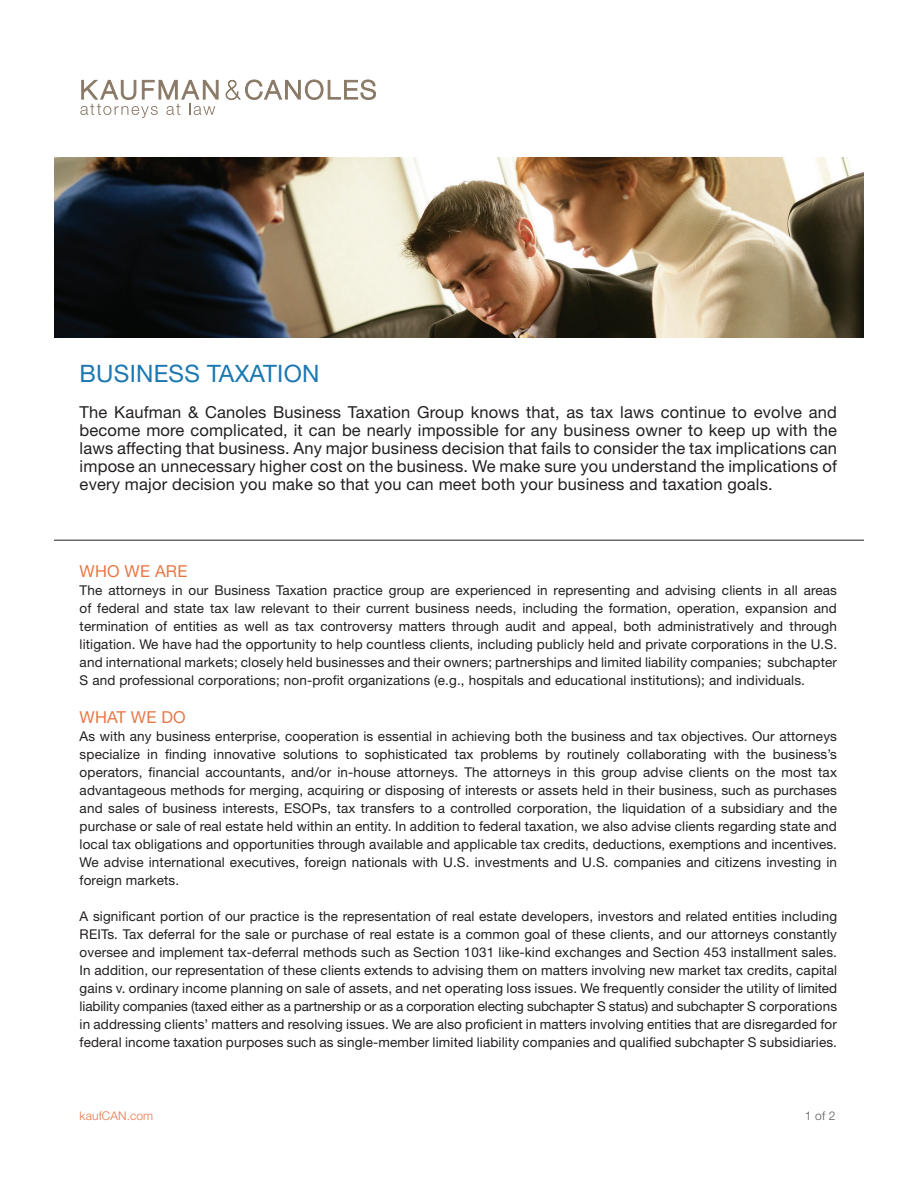
<style>
.page{position:relative;width:918px;height:1188px;background:#fff}
.page>*{position:absolute;margin:0;border:0;box-sizing:border-box;transform-origin:0 0}
.t1{font:24px "Helvetica Neue LT Std";letter-spacing:.01em;color:#1b78b2}
.t2{font:16.5px/18px "Helvetica Neue LT Std";letter-spacing:.01em;color:#231f20;text-align:justify}
.t3{font:16.5px "Helvetica Neue LT Std";letter-spacing:.01em;color:#e67848}
.t4{font:13.5px/18px "Helvetica Neue LT Std";letter-spacing:.01em;color:#231f20;text-align:justify}
.t5{font:300 12px "Helvetica Neue LT Std";letter-spacing:.01em;color:#e67848}
.t6{font:300 12px "Helvetica Neue LT Std";color:#57585a}
</style>
<div class="page">
<svg style="left:226px;top:80px;width:150px;height:20px"></svg>
<svg style="left:80px;top:80px;width:138px;height:38px"></svg>
<hr style="left:54px;top:540px;width:810px;height:1px;background:#231f20">
<img style="left:54px;top:158px;width:810px;height:180px">
<p class="t1" style="left:80px;top:359px;width:241px">BUSINESS TAXATION</p>
<p class="t2" style="left:80px;top:403px;width:759px">The Kaufman &amp; Canoles Business Taxation Group knows that, as tax laws continue to evolve and become more complicated, it can be nearly impossible for any business owner to keep up with the laws affecting that business. Any major business decision that fails to consider the tax implications can impose an unnecessary higher cost on the business. We make sure you understand the implications of every major decision you make so that you can meet both your business and taxation goals.</p>
<p class="t3" style="left:80px;top:561px;width:109px">WHO WE ARE</p>
<p class="t4" style="left:80px;top:581px;width:759px">The attorneys in our Business Taxation practice group are experienced in representing and advising clients in all areas of federal and state tax law relevant to their current business needs, including the formation, operation, expansion and termination of entities as well as tax controversy matters through audit and appeal, both administratively and through litigation. We have had the opportunity to help countless clients, including publicly held and private corporations in the U.S. and international markets; closely held businesses and their owners; partnerships and limited liability companies; subchapter S and professional corporations; non-profit organizations (e.g., hospitals and educational institutions); and individuals.</p>
<p class="t3" style="left:80px;top:707px;width:108px">WHAT WE DO</p>
<p class="t4" style="left:80px;top:727px;width:759px">As with any business enterprise, cooperation is essential in achieving both the business and tax objectives. Our attorneys specialize in finding innovative solutions to sophisticated tax problems by routinely collaborating with the business’s operators, financial accountants, and/or in-house attorneys. The attorneys in this group advise clients on the most tax advantageous methods for merging, acquiring or disposing of interests or assets held in their business, such as purchases and sales of business interests, ESOPs, tax transfers to a controlled corporation, the liquidation of a subsidiary and the purchase or sale of real estate held within an entity. In addition to federal taxation, we also advise clients regarding state and local tax obligations and opportunities through available and applicable tax credits, deductions, exemptions and incentives.<br>We advise international executives, foreign nationals with U.S. investments and U.S. companies and citizens investing in foreign markets.</p>
<p class="t4" style="left:80px;top:907px;width:759px">A significant portion of our practice is the representation of real estate developers, investors and related entities including REITs. Tax deferral for the sale or purchase of real estate is a common goal of these clients, and our attorneys constantly oversee and implement tax-deferral methods such as Section 1031 like-kind exchanges and Section 453 installment sales.<br>In addition, our representation of these clients extends to advising them on matters involving new market tax credits, capital gains v. ordinary income planning on sale of assets, and net operating loss issues. We frequently consider the utility of limited liability companies (taxed either as a partnership or as a corporation electing subchapter S status) and subchapter S corporations in addressing clients’ matters and resolving issues. We are also proficient in matters involving entities that are disregarded for federal income taxation purposes such as single-member limited liability companies and qualified subchapter S subsidiaries.</p>
<p class="t5" style="left:80px;top:1108px;width:75px">kaufCAN.com</p>
<p class="t6" style="left:805px;top:1108px;width:32px">1 of 2</p>
</div>
